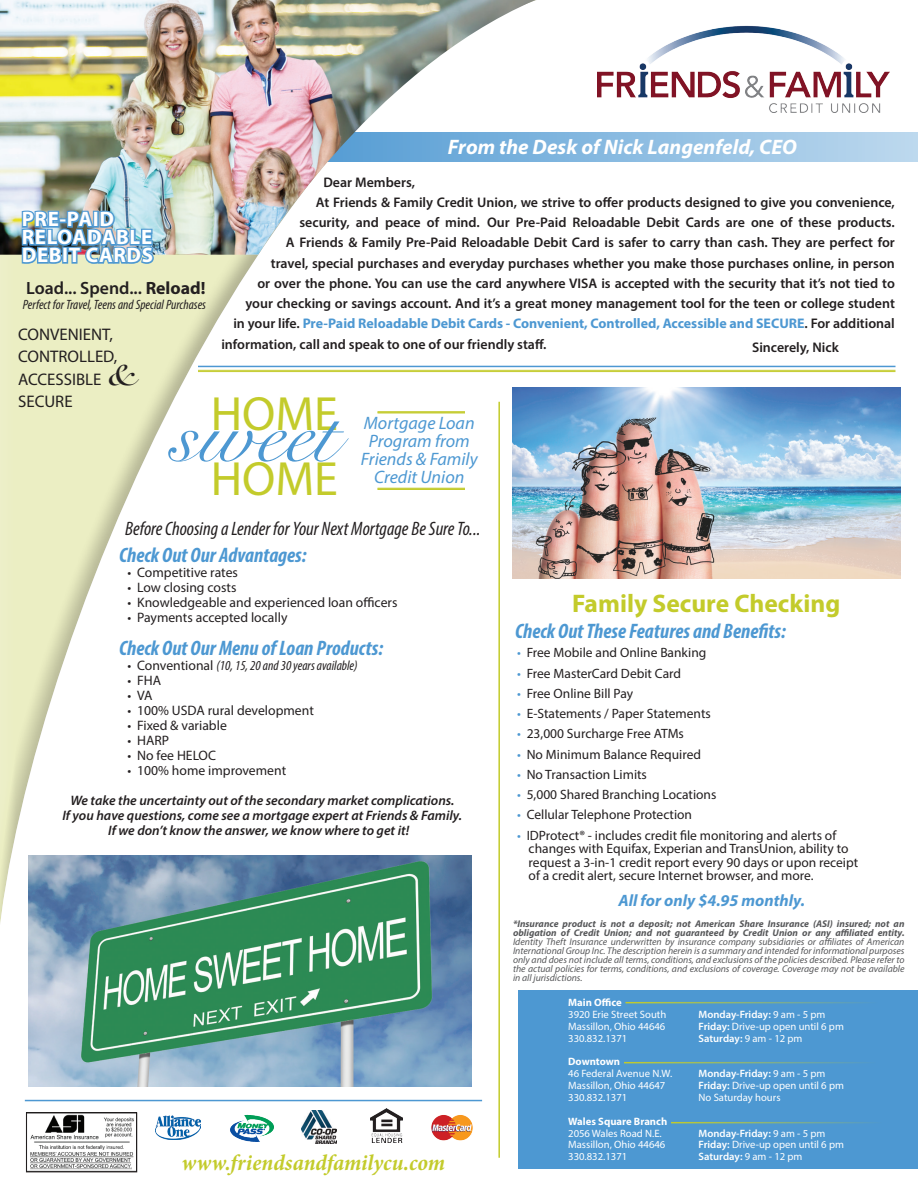
<style>
.page{position:relative;width:918px;height:1188px;background:#fff}
.page>*{position:absolute;margin:0;border:0;box-sizing:border-box;transform-origin:0 0}
.t1{font:85.8px "Snell Roundhand";color:#4d98d2}
.t2{font:48.3px "Myriad Pro";color:#c3cb2b}
.t3{font:700 25.5px "Myriad Pro";color:#c3cb2b}
.t4{font:italic 700 condensed 22.8px "Minion Pro";color:#c3cb2b}
.t5{font:italic 700 condensed 21px "Myriad Pro";color:#4d98d2}
.t6{font:italic 700 21px "Myriad Pro";color:#fff}
.t7{font:700 21px/18px "Myriad Pro";letter-spacing:.03em;color:#fff}
.t8{font:italic condensed 19.5px "Myriad Pro";color:#231f20}
.t9{font:italic 18px/18px "Myriad Pro";color:#4d98d2;text-align:center}
.t10{font:600 17.85px "Myriad Pro";color:#231f20}
.t11{font:16.8px/22.5px "Myriad Pro";color:#231f20}
.t12{font:italic 700 16.5px "Myriad Pro";color:#4d98d2}
.t13{font:600 13.95px "Myriad Pro";color:#231f20}
.t14{font:700 13.95px "Myriad Pro";color:#4d98d2}
.t15{font:13.65px "Myriad Pro";color:#231f20}
.t16{font:italic 600 13.65px/15px "Myriad Pro";color:#231f20;text-align:center}
.t17{font:italic condensed 13.65px "Myriad Pro";color:#231f20}
.t18{font:13.5px/13.5px "Myriad Pro";color:#231f20}
.t19{font:italic condensed 13.5px "Myriad Pro";color:#231f20}
.t20{font:10.65px/11.9px "Myriad Pro";color:#fff}
.t21{font:700 10.65px "Myriad Pro";color:#fff}
.t22{font:italic 9.75px/9px "Myriad Pro";color:#57585a;text-align:justify}
.t23{font:italic 700 9.75px/9px "Myriad Pro";color:#57585a}
.s1{font-weight:600;color:#231f20}
.s2{font-weight:700}
.s3{font-family:"Snell Roundhand";font-weight:700;font-size:37.35px}
.s4{font-size:13.5px}
.s5{font-style:normal;font-stretch:normal;font-size:13.5px}
.s6{font-style:normal;font-stretch:normal}
.s7{color:#4d98d2}
.s8{font-weight:600}
</style>
<div class="page">
<svg style="left:600px;top:133px;width:318px;height:29px;background:#a1c8e7"></svg>
<div style="left:0;top:0;width:600px;height:978px;background:#231f20;opacity:.75"></div>
<img style="left:0;top:0;width:535px;height:255px">
<hr style="left:498px;top:402px;width:2px;height:756px;background:#c3cb2b">
<div style="left:518px;top:991px;width:400px;height:178px;background:#4d98d2"></div>
<img style="left:30px;top:1114px;width:104px;height:56px">
<div style="left:26px;top:1112px;width:111px;height:60px;border:1px solid #231f20"></div>
<img style="left:155px;top:1116px;width:46px;height:23px">
<img style="left:230px;top:1114px;width:44px;height:28px">
<img style="left:302px;top:1111px;width:35px;height:32px">
<img style="left:371px;top:1108px;width:32px;height:34px">
<img style="left:431px;top:1115px;width:42px;height:26px">
<hr style="left:626px;top:1002px;width:252px;height:1px;background:#c3cb2b">
<hr style="left:624px;top:1062px;width:252px;height:1px;background:#c3cb2b">
<hr style="left:671px;top:1122px;width:211px;height:1px;background:#c3cb2b">
<hr style="left:198px;top:366px;width:698px;height:1px;background:#4d98d2">
<img style="left:513px;top:387px;width:388px;height:191px">
<hr style="left:198px;top:370px;width:698px;height:1px;background:#c3cb2b">
<hr style="left:198px;top:371px;width:698px;height:1px;background:#c3cb2b">
<img style="left:598px;top:17px;width:291px;height:95px">
<hr style="left:25px;top:1100px;width:457px;height:1px;background:#4d98d2">
<img style="left:20px;top:192px;width:135px;height:73px">
<img style="left:29px;top:855px;width:442px;height:231px">
<hr style="left:378px;top:488px;width:87px;height:1px;background:#c3cb2b">
<hr style="left:378px;top:489px;width:87px;height:1px;background:#c3cb2b">
<hr style="left:378px;top:411px;width:87px;height:1px;background:#c3cb2b">
<hr style="left:378px;top:412px;width:87px;height:1px;background:#c3cb2b">
<hr style="left:378px;top:413px;width:87px;height:1px;background:#c3cb2b">
<h3 class="t6" style="left:448px;top:133px;width:351px">From the Desk of Nick Langenfeld, CEO</h3>
<p class="t13" style="left:323px;top:173px;width:93px">Dear Members,</p>
<p class="t13" style="left:316px;top:193px;width:581px">At Friends &amp; Family Credit Union, we strive to offer products designed to give you convenience,</p>
<p class="t13" style="left:299px;top:214px;width:597px">security, and peace of mind. Our Pre-Paid Reloadable Debit Cards are one of these products.</p>
<p class="t13" style="left:286px;top:234px;width:611px">A Friends &amp; Family Pre-Paid Reloadable Debit Card is safer to carry than cash. They are perfect for</p>
<p class="t13" style="left:271px;top:254px;width:626px">travel, special purchases and everyday purchases whether you make those purchases online, in person</p>
<p class="t13" style="left:257px;top:274px;width:639px">or over the phone. You can use the card anywhere VISA is accepted with the security that it’s not tied to</p>
<p class="t13" style="left:245px;top:295px;width:651px">your checking or savings account. And it’s a great money management tool for the teen or college student</p>
<p class="t14" style="left:233px;top:315px;width:663px"><span class="s1">in your life.</span> Pre-Paid Reloadable Debit Cards - Convenient, Controlled, Accessible and SECURE<span class="s1">. For additional</span></p>
<p class="t13" style="left:221px;top:335px;width:327px">information, call and speak to one of our friendly staff.</p>
<h3 class="t7" style="left:22px;top:210px;width:133px">PRE-PAID<br>RELOADABLE<br>DEBIT CARDS</h3>
<p class="t10" style="left:26px;top:277px;width:181px">Load... Spend... <span class="s2">Reload!</span></p>
<p class="t11" style="left:18px;top:322px;width:117px">CONVENIENT,<br>CONTROLLED,<br>ACCESSIBLE <span class="s3">&amp;<br></span>SECURE</p>
<p class="t19" style="left:23px;top:296px;width:185px">Perfect for Travel, Teens and Special Purchases</p>
<p class="t13" style="left:752px;top:339px;width:88px">Sincerely, Nick</p>
<h2 class="t2" style="left:211px;top:384px;width:129px">HOME</h2>
<p class="t9" style="left:361px;top:413px;width:118px">Mortgage Loan<br>Program from<br>Friends &amp; Family<br>Credit Union</p>
<h1 class="t1" style="left:171px;top:371px;width:168px">sweet</h1>
<h2 class="t2" style="left:211px;top:449px;width:129px">HOME</h2>
<h3 class="t8" style="left:125px;top:517px;width:357px">Before Choosing a Lender for Your Next Mortgage Be Sure To...</h3>
<h3 class="t5" style="left:119px;top:542px;width:189px">Check Out Our Advantages:</h3>
<p class="t15" style="left:128px;top:565px;width:112px"><span class="s4">•</span> Competitive rates</p>
<p class="t15" style="left:128px;top:580px;width:110px"><span class="s4">•</span> Low closing costs</p>
<p class="t15" style="left:128px;top:595px;width:271px"><span class="s4">•</span> Knowledgeable and experienced loan officers</p>
<p class="t15" style="left:128px;top:610px;width:161px"><span class="s4">•</span> Payments accepted locally</p>
<h3 class="t5" style="left:119px;top:635px;width:266px">Check Out Our Menu of Loan Products:</h3>
<p class="t17" style="left:128px;top:658px;width:232px"><span class="s5">•</span> <span class="s6">Conventional</span> (10, 15, 20 and 30 years available)</p>
<p class="t15" style="left:128px;top:673px;width:35px"><span class="s4">•</span> FHA</p>
<p class="t15" style="left:128px;top:688px;width:26px"><span class="s4">•</span> VA</p>
<p class="t15" style="left:128px;top:703px;width:188px"><span class="s4">•</span> 100% USDA rural development</p>
<p class="t15" style="left:128px;top:718px;width:101px"><span class="s4">•</span> Fixed &amp; variable</p>
<p class="t15" style="left:128px;top:733px;width:43px"><span class="s4">•</span> HARP</p>
<p class="t15" style="left:128px;top:748px;width:90px"><span class="s4">•</span> No fee HELOC</p>
<p class="t15" style="left:128px;top:763px;width:160px"><span class="s4">•</span> 100% home improvement</p>
<p class="t16" style="left:62px;top:793px;width:401px">We take the uncertainty out of the secondary market complications.<br>If you have questions, come see a mortgage expert at Friends &amp; Family.<br>If we don’t know the answer, we know where to get it!</p>
<h3 class="t4" style="left:181px;top:1147px;width:265px">www.friendsandfamilycu.com</h3>
<h3 class="t3" style="left:572px;top:587px;width:270px">Family Secure Checking</h3>
<h3 class="t5" style="left:515px;top:618px;width:272px">Check Out These Features and Benefits:</h3>
<p class="t18" style="left:517px;top:646px;width:191px"><span class="s7">•</span> Free Mobile and Online Banking</p>
<p class="t18" style="left:517px;top:666px;width:165px"><span class="s7">•</span> Free MasterCard Debit Card</p>
<p class="t18" style="left:517px;top:686px;width:117px"><span class="s7">•</span> Free Online Bill Pay</p>
<p class="t18" style="left:517px;top:707px;width:195px"><span class="s7">•</span> E-Statements / Paper Statements</p>
<p class="t18" style="left:517px;top:727px;width:168px"><span class="s7">•</span> 23,000 Surcharge Free ATMs</p>
<p class="t18" style="left:517px;top:747px;width:185px"><span class="s7">•</span> No Minimum Balance Required</p>
<p class="t18" style="left:517px;top:767px;width:131px"><span class="s7">•</span> No Transaction Limits</p>
<p class="t18" style="left:517px;top:788px;width:201px"><span class="s7">•</span> 5,000 Shared Branching Locations</p>
<p class="t18" style="left:517px;top:808px;width:176px"><span class="s7">•</span> Cellular Telephone Protection</p>
<p class="t18" style="left:529px;top:828px;width:331px;text-indent:-11px"><span class="s7">•</span> IDProtect® - includes credit file monitoring and alerts of changes with Equifax, Experian and TransUnion, ability to request a 3-in-1 credit report every 90 days or upon receipt of a credit alert, secure Internet browser, and more.</p>
<p class="t12" style="left:618px;top:890px;width:188px">All for only $4.95 monthly.</p>
<p class="t23" style="left:513px;top:919px;width:393px">*Insurance product is not a deposit; not American Share Insurance (ASI) insured; not an obligation of Credit Union; and not guaranteed by Credit Union or any affiliated entity.</p>
<p class="t22" style="left:513px;top:937px;width:393px">Identity Theft Insurance underwritten by insurance company subsidiaries or affiliates of American International Group Inc. The description herein is a summary and intended for informational purposes only and does not include all terms, conditions, and exclusions of the policies described. Please refer to the actual policies for terms, conditions, and exclusions of coverage. Coverage may not be available in all jurisdictions.</p>
<p class="t21" style="left:568px;top:996px;width:55px">Main Office</p>
<p class="t20" style="left:568px;top:1008px;width:100px;text-align:justify">3920 Erie Street South Massillon, Ohio 44646<br>330.832.1371</p>
<p class="t21" style="left:568px;top:1055px;width:54px">Downtown</p>
<p class="t20" style="left:568px;top:1068px;width:106px">46 Federal Avenue N.W.<br>Massillon, Ohio 44647<br>330.832.1371</p>
<p class="t21" style="left:568px;top:1114px;width:101px">Wales Square Branch</p>
<p class="t20" style="left:568px;top:1127px;width:99px">2056 Wales Road N.E.<br>Massillon, Ohio 44646<br>330.832.1371</p>
<p class="t20" style="left:699px;top:1008px;width:147px"><span class="s8">Monday-Friday:</span> 9 am - 5 pm<br><span class="s8">Friday:</span> Drive-up open until 6 pm<br><span class="s8">Saturday:</span> 9 am - 12 pm</p>
<p class="t20" style="left:699px;top:1068px;width:147px"><span class="s8">Monday-Friday:</span> 9 am - 5 pm<br><span class="s8">Friday:</span> Drive-up open until 6 pm<br>No Saturday hours</p>
<p class="t20" style="left:699px;top:1127px;width:147px"><span class="s8">Monday-Friday:</span> 9 am - 5 pm<br><span class="s8">Friday:</span> Drive-up open until 6 pm<br><span class="s8">Saturday:</span> 9 am - 12 pm</p>
</div>
